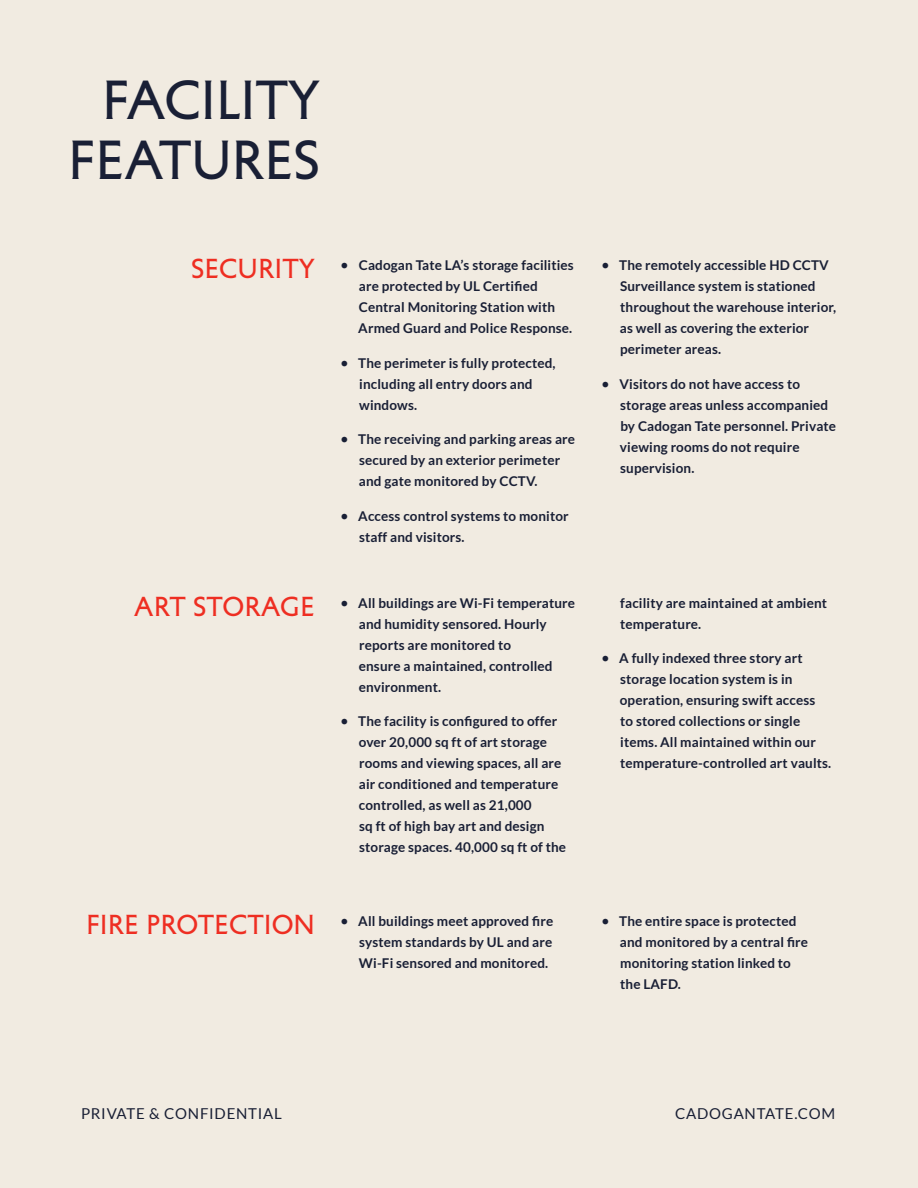
<style>
.page{position:relative;width:918px;height:1188px;background:#f1ebe1}
.page>*{position:absolute;margin:0;border:0;box-sizing:border-box;transform-origin:0 0}
.t1{font:48px/60px "Petit Serif";letter-spacing:-.01em;color:#191f35;text-align:right}
.t2{font:24px "Petit Serif";color:#ee2e22}
.t3{font:15px "Lato";letter-spacing:.05em;color:#191f35}
.t4{font:700 13.5px/21px "Lato";letter-spacing:.01em;color:#191f35}
.s1{font-weight:400;font-size:15px}
</style>
<div class="page">
<p class="t1" style="left:68px;top:68px;width:254px">FACILITY<br>FEATURES</p>
<p class="t2" style="left:191px;top:251px;width:125px">SECURITY</p>
<p class="t4" style="left:358px;top:254px;width:217px;text-indent:-18px"><span class="s1">•</span> Cadogan Tate LA’s storage facilities are protected by UL Certified Central Monitoring Station with Armed Guard and Police Response.</p>
<p class="t4" style="left:359px;top:352px;width:198px;text-indent:-19px"><span class="s1">•</span> The perimeter is fully protected, including all entry doors and windows.</p>
<p class="t4" style="left:359px;top:428px;width:218px;text-indent:-19px"><span class="s1">•</span> The receiving and parking areas are secured by an exterior perimeter and gate monitored by CCTV.</p>
<p class="t4" style="left:359px;top:505px;width:211px;text-indent:-19px"><span class="s1">•</span> Access control systems to monitor staff and visitors.</p>
<p class="t2" style="left:134px;top:589px;width:183px">ART STORAGE</p>
<p class="t4" style="left:359px;top:592px;width:218px;text-indent:-19px"><span class="s1">•</span> All buildings are Wi-Fi temperature and humidity sensored. Hourly reports are monitored to<br>ensure a maintained, controlled environment.</p>
<p class="t4" style="left:359px;top:711px;width:209px;text-indent:-19px"><span class="s1">•</span> The facility is configured to offer over 20,000 sq ft of art storage rooms and viewing spaces, all are air conditioned and temperature controlled, as well as 21,000<br>sq ft of high bay art and design storage spaces. 40,000 sq ft of the</p>
<p class="t4" style="left:620px;top:254px;width:218px;text-indent:-19px"><span class="s1">•</span> The remotely accessible HD CCTV<br>Surveillance system is stationed throughout the warehouse interior, as well as covering the exterior perimeter areas.</p>
<p class="t4" style="left:620px;top:373px;width:218px;text-indent:-19px"><span class="s1">•</span> Visitors do not have access to storage areas unless accompanied by Cadogan Tate personnel. Private viewing rooms do not require supervision.</p>
<p class="t4" style="left:620px;top:592px;width:208px">facility are maintained at ambient temperature.</p>
<p class="t4" style="left:620px;top:648px;width:213px;text-indent:-19px"><span class="s1">•</span> A fully indexed three story art storage location system is in operation, ensuring swift access to stored collections or single items. All maintained within our temperature-controlled art vaults.</p>
<p class="t2" style="left:86px;top:907px;width:230px">FIRE PROTECTION</p>
<p class="t4" style="left:359px;top:910px;width:196px;text-align:justify;text-indent:-19px"><span class="s1">•</span> All buildings meet approved fire system standards by UL and are Wi-Fi sensored and monitored.</p>
<p class="t4" style="left:620px;top:910px;width:190px;text-indent:-19px"><span class="s1">•</span> The entire space is protected and monitored by a central fire monitoring station linked to the LAFD.</p>
<p class="t3" style="left:81px;top:1105px;width:202px">PRIVATE &amp; CONFIDENTIAL</p>
<p class="t3" style="left:675px;top:1105px;width:162px">CADOGANTATE.COM</p>
</div>
